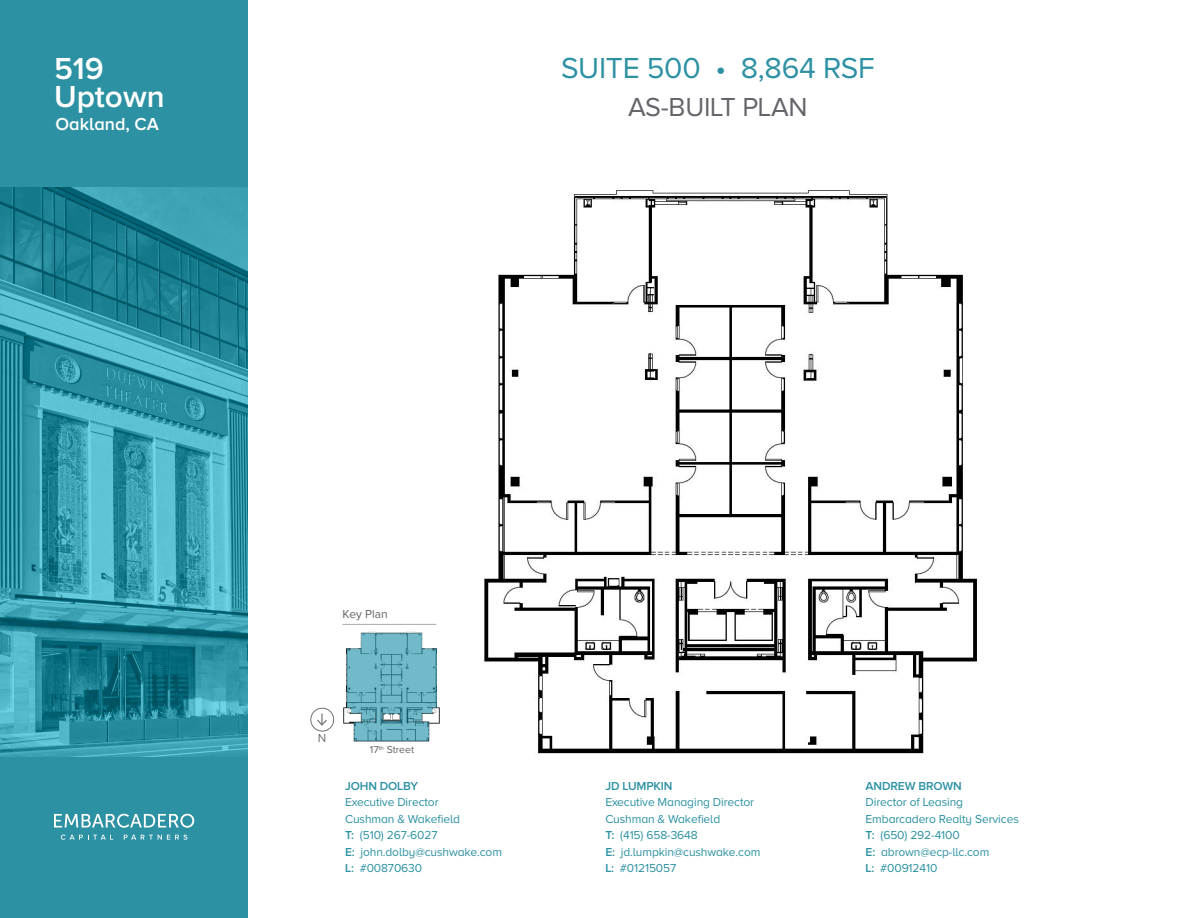
<style>
.page{position:relative;width:1188px;height:918px;background:#fff}
.page>*{position:absolute;margin:0;border:0;box-sizing:border-box;transform-origin:0 0}
.t1{font:600 31.5px/28.5px "Proxima Nova A";color:#fff}
.section_head{font:30px "Proxima Nova A";letter-spacing:-.01em;color:#2c91a3}
.section_head-2{font:27px "Proxima Nova A";letter-spacing:-.01em;color:#63656a}
.t2{font:600 18px "Proxima Nova A";color:#fff}
.t3{font:12px/16.5px "Proxima Nova A";letter-spacing:-.01em;color:#2c91a3}
.t4{font:600 12px "Proxima Nova A";letter-spacing:-.01em;color:#2c91a3}
.t5{font:12px "Proxima Nova";color:#63656a}
.t6{font:12px "Proxima Nova";color:#707271}
.t7{font:10.5px "Proxima Nova";color:#63656a}
.s1{font-weight:600}
</style>
<div class="page">
<img style="left:484px;top:190px;width:493px;height:564px">
<hr style="left:342px;top:624px;width:94px;height:1px;background:#a9a8aa">
<img style="left:343px;top:632px;width:97px;height:110px">
<svg style="left:347px;top:633px;width:90px;height:108px;background:#76b6c3"></svg>
<div style="left:310px;top:708px;width:24px;height:24px;border:1px solid #707271;border-radius:50%"></div>
<svg style="left:317px;top:713px;width:10px;height:13px"></svg>
<div style="left:0;top:0;width:248px;height:918px;background:#2c91a3"></div>
<img style="left:0;top:188px;width:248px;height:568px">
<svg style="left:54px;top:814px;width:140px;height:14px"></svg>
<svg style="left:61px;top:835px;width:52px;height:5px"></svg>
<svg style="left:124px;top:835px;width:63px;height:5px"></svg>
<h1 class="t1" style="left:54px;top:54px;width:112px">519<br>Uptown</h1>
<h3 class="t2" style="left:56px;top:113px;width:105px">Oakland, CA</h3>
<p class="section_head" style="left:561px;top:51px;width:315px">SUITE 500 • 8,864 RSF</p>
<p class="section_head-2" style="left:628px;top:92px;width:181px">AS-BUILT PLAN</p>
<p class="t5" style="left:343px;top:608px;width:47px">Key Plan</p>
<p class="t6" style="left:318px;top:731px;width:10px">N</p>
<p class="t7" style="left:370px;top:744px;width:46px">17<sup>th</sup> Street</p>
<p class="t4" style="left:345px;top:779px;width:75px">JOHN DOLBY</p>
<p class="t3" style="left:345px;top:794px;width:159px">Executive Director<br>Cushman &amp; Wakefield<br><span class="s1">T:</span> (510) 267-6027<br><span class="s1">E:</span> john.dolby@cushwake.com<br><span class="s1">L:</span> #00870630</p>
<p class="t4" style="left:605px;top:779px;width:69px">JD LUMPKIN</p>
<p class="t3" style="left:605px;top:794px;width:157px">Executive Managing Director<br>Cushman &amp; Wakefield<br><span class="s1">T:</span> (415) 658-3648<br><span class="s1">E:</span> jd.lumpkin@cushwake.com<br><span class="s1">L:</span> #01215057</p>
<p class="t4" style="left:866px;top:779px;width:98px">ANDREW BROWN</p>
<p class="t3" style="left:866px;top:794px;width:155px">Director of Leasing<br>Embarcadero Realty Services<br><span class="s1">T:</span> (650) 292-4100<br><span class="s1">E:</span> abrown@ecp-llc.com<br><span class="s1">L:</span> #00912410</p>
</div>
